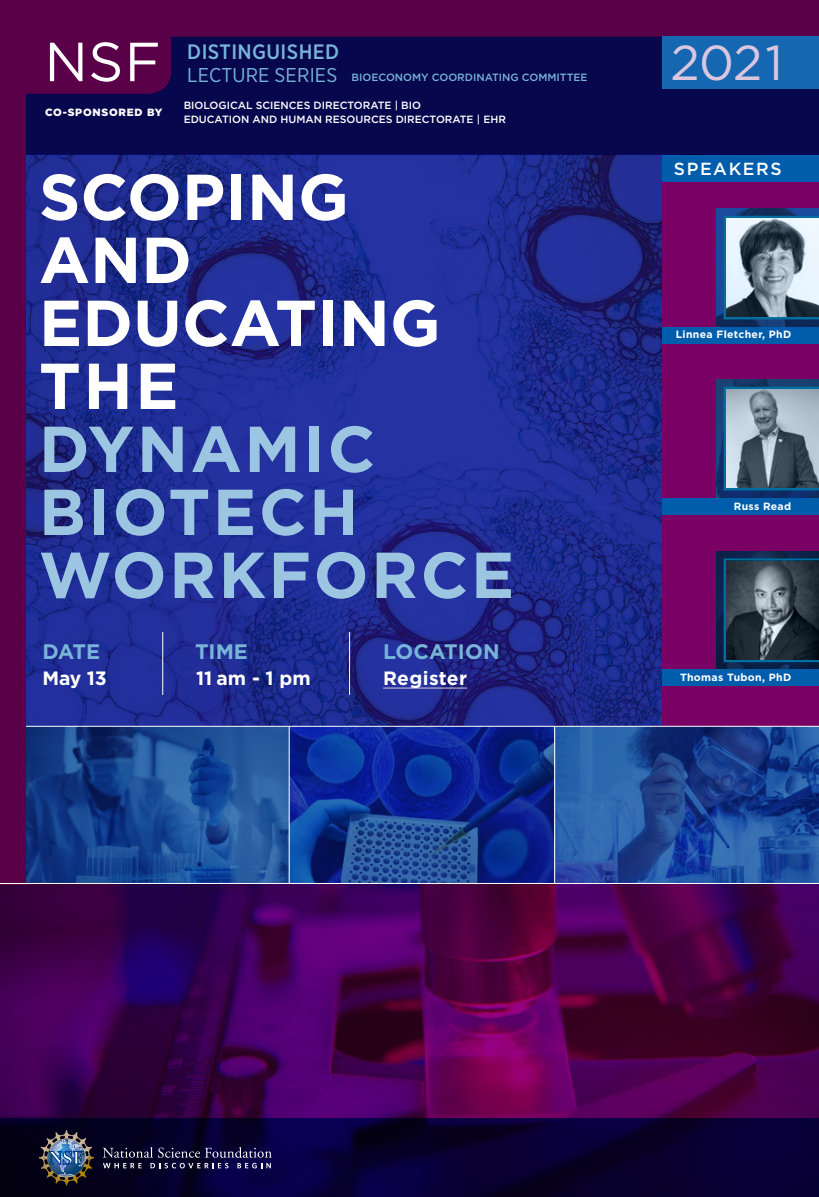
<style>
.page{position:relative;width:819px;height:1197px;background:#fff}
.page>*{position:absolute;margin:0;border:0;box-sizing:border-box;transform-origin:0 0}
.t1{font:700 64.75px/63px "Gotham";letter-spacing:.04em;color:#9cc5e1}
.t2{font:700 64.75px/63px "Gotham";color:#fff}
.t3{font:54.95px "Gotham";color:#fff}
.t4{font:49px "Gotham";color:#dac7de}
.t5{font:700 21px "Gotham";color:#78b4d8}
.t6{font:500 20.82px "Gotham Narrow";letter-spacing:.02em;color:#78b4d8}
.t7{font:19.95px "Gotham Narrow";letter-spacing:.005em;color:#78b4d8}
.New_Link{font:700 19.25px "Gotham";letter-spacing:.005em;color:#fff}
.t8{font:500 17.5px "Gotham";letter-spacing:.09em;color:#fff}
.Paragraph_Style_1{font:500 10.5px "Gotham";color:#fff}
.t9{font:700 10.5px "Gotham";letter-spacing:.03em;color:#fff}
.t10{font:500 10.5px "Gotham";color:#78b4d8}
.t11{font:900 10.5px "Gotham";letter-spacing:.07em;color:#fff}
</style>
<div class="page">
<div style="left:0;top:0;width:819px;height:155px;background:#590048"></div>
<svg style="left:26px;top:37px;width:793px;height:118px;background:#0e064d"></svg>
<div style="left:663px;top:37px;width:156px;height:52px;background:#1667b2"></div>
<img style="left:26px;top:155px;width:793px;height:571px">
<div style="left:663px;top:155px;width:156px;height:570px;background:#7b0265"></div>
<hr style="left:162px;top:632px;width:1px;height:63px;background:#fff">
<hr style="left:349px;top:632px;width:1px;height:63px;background:#fff">
<div style="left:663px;top:155px;width:156px;height:27px;background:#005dac"></div>
<img style="left:716px;top:208px;width:103px;height:119px">
<div style="left:724px;top:216px;width:95px;height:103px;border:2px solid #006ea0"></div>
<div style="left:663px;top:327px;width:156px;height:17px;background:#005dac"></div>
<img style="left:716px;top:379px;width:103px;height:119px">
<div style="left:724px;top:387px;width:95px;height:103px;border:2px solid #006ea0"></div>
<div style="left:663px;top:499px;width:156px;height:16px;background:#005dac"></div>
<img style="left:716px;top:551px;width:103px;height:119px">
<div style="left:724px;top:558px;width:95px;height:104px;border:2px solid #006ea0"></div>
<div style="left:663px;top:670px;width:156px;height:16px;background:#005dac"></div>
<hr style="left:383px;top:688px;width:84px;height:1px;background:#dac7de">
<img style="left:726px;top:218px;width:93px;height:99px">
<img style="left:726px;top:389px;width:93px;height:99px">
<img style="left:726px;top:561px;width:93px;height:99px">
<img style="left:26px;top:727px;width:263px;height:156px">
<img style="left:290px;top:727px;width:264px;height:156px">
<svg style="left:555px;top:727px;width:264px;height:156px;background:#204d9a"></svg>
<img style="left:0;top:884px;width:819px;height:234px">
<svg style="left:0;top:1118px;width:819px;height:79px;background:#070030"></svg>
<svg style="left:39px;top:1130px;width:55px;height:55px;background:#372d2b"></svg>
<svg style="left:48px;top:1139px;width:37px;height:38px"></svg>
<svg style="left:103px;top:1147px;width:169px;height:21px;background:#2f2b52"></svg>
<div style="left:0;top:57px;width:26px;height:828px;background:#590048"></div>
<hr style="left:0;top:883px;width:819px;height:1px;background:#fff">
<p class="t3" style="left:44px;top:27px;width:118px">NSF</p>
<p class="t6" style="left:187px;top:39px;width:153px">DISTINGUISHED</p>
<p class="t7" style="left:187px;top:62px;width:152px">LECTURE SERIES</p>
<p class="t10" style="left:352px;top:71px;width:237px">BIOECONOMY COORDINATING COMMITTEE</p>
<p class="t11" style="left:45px;top:105px;width:119px">CO-SPONSORED BY</p>
<p class="Paragraph_Style_1" style="left:184px;top:99px;width:239px">BIOLOGICAL SCIENCES DIRECTORATE | BIO</p>
<p class="Paragraph_Style_1" style="left:184px;top:113px;width:324px">EDUCATION AND HUMAN RESOURCES DIRECTORATE | EHR</p>
<p class="t2" style="left:39px;top:165px;width:311px">SCOPING<br>AND</p>
<p class="t2" style="left:39px;top:291px;width:403px">EDUCATING</p>
<p class="t2" style="left:39px;top:354px;width:141px">THE</p>
<p class="t1" style="left:39px;top:417px;width:477px">DYNAMIC<br>BIOTECH<br>WORKFORCE</p>
<p class="t5" style="left:42px;top:638px;width:59px">DATE</p>
<p class="New_Link" style="left:43px;top:665px;width:66px">May 13</p>
<p class="t5" style="left:195px;top:638px;width:54px">TIME</p>
<p class="New_Link" style="left:196px;top:665px;width:116px">11 am - 1 pm</p>
<p class="t5" style="left:383px;top:638px;width:118px">LOCATION</p>
<p class="New_Link" style="left:383px;top:665px;width:86px">Register</p>
<p class="t4" style="left:670px;top:31px;width:114px">2021</p>
<p class="t8" style="left:674px;top:158px;width:109px">SPEAKERS</p>
<p class="t9" style="left:676px;top:328px;width:117px">Linnea Fletcher, PhD</p>
<p class="t9" style="left:734px;top:499px;width:59px">Russ Read</p>
<p class="t9" style="left:680px;top:670px;width:113px">Thomas Tubon, PhD</p>
</div>
